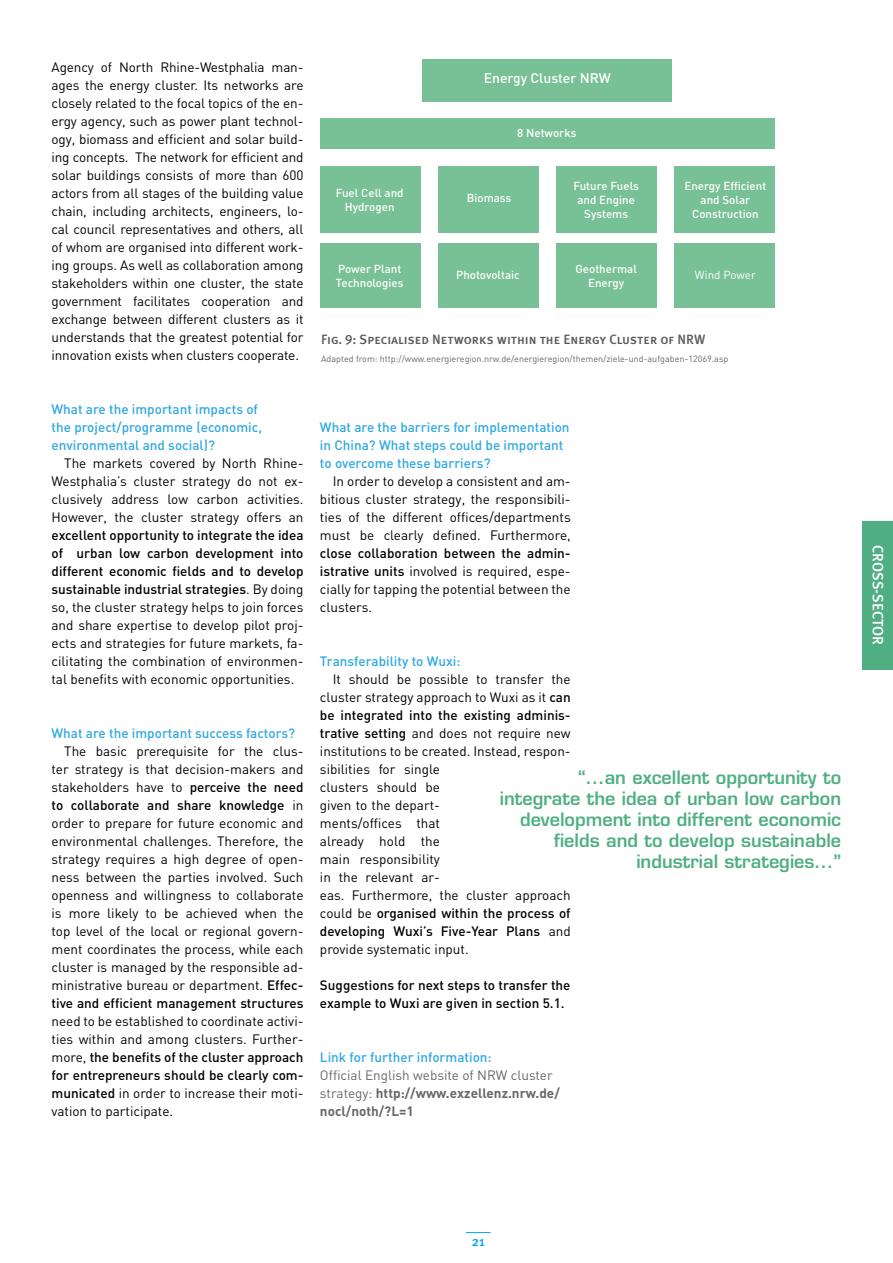
<style>
.page{position:relative;width:893px;height:1263px;background:#fff}
.page>*{position:absolute;margin:0;border:0;box-sizing:border-box;transform-origin:0 0}
.t1{font:600 18px/21px "Eurostile LT Std";color:#50af82;text-align:right}
.t2{font:500 15px "Meta Plus";color:#fff}
.t3{font:500 13.8px "DIN";color:#fff}
.t4{font:13.5px/18px "DIN";color:#000;text-align:justify}
.t5{font:500 13.5px/18px "DIN";color:#30a8e1}
.t6{font:13.5px/18px "DIN";color:#68676c}
.t7{font:500 13.5px/18px "DIN";color:#000}
.t8{font:13.5px "Meta Plus Medium Caps";color:#5c5b60}
.t9{font:500 13.5px "Meta Plus";color:#00a6eb}
.t10{font:500 11.55px/13.8px "DIN";color:#fff;text-align:center}
.t11{font:11.55px "DIN";color:#fff}
.t12{font:9px "DIN";color:#68676c}
.s1{font-weight:500}
.s2{font-weight:700}
</style>
<div class="page">
<svg style="left:466px;top:1232px;width:25px;height:1px"></svg>
<div style="left:422px;top:59px;width:250px;height:43px;background:#78c095"></div>
<div style="left:320px;top:118px;width:455px;height:31px;background:#78c095"></div>
<div style="left:320px;top:166px;width:100px;height:66px;background:#78c095"></div>
<div style="left:438px;top:166px;width:101px;height:66px;background:#78c095"></div>
<div style="left:556px;top:166px;width:100px;height:66px;background:#78c095"></div>
<div style="left:674px;top:166px;width:101px;height:66px;background:#78c095"></div>
<div style="left:320px;top:243px;width:100px;height:65px;background:#78c095"></div>
<div style="left:438px;top:243px;width:101px;height:65px;background:#78c095"></div>
<div style="left:556px;top:243px;width:100px;height:65px;background:#78c095"></div>
<div style="left:674px;top:243px;width:101px;height:65px;background:#78c095"></div>
<div style="left:863px;top:521px;width:30px;height:148px;background:#50af82"></div>
<p class="t4" style="left:52px;top:58px;width:253px">Agency of North Rhine-Westphalia man&shy;ages the energy cluster. Its networks are closely related to the focal topics of the en&shy;ergy agency, such as power plant technol&shy;ogy, biomass and efficient and solar build&shy;ing concepts. The network for efficient and solar buildings consists of more than 600 actors from all stages of the building value chain, including architects, engineers, lo&shy;cal council representatives and others, all of whom are organised into different work&shy;ing groups. As well as collaboration among stakeholders within one cluster, the state government facilitates cooperation and exchange between different clusters as it understands that the greatest potential for innovation exists when clusters cooperate.</p>
<p class="t5" style="left:52px;top:400px;width:212px">What are the important impacts of the project/programme (economic, environmental and social)?</p>
<p class="t4" style="left:52px;top:454px;width:253px;text-indent:13px">The markets covered by North Rhine-Westphalia’s cluster strategy do not ex&shy;clusively address low carbon activities.<br>However, the cluster strategy offers an</p>
<p class="t4" style="left:52px;top:526px;width:253px"><span class="s1">excellent opportunity to integrate the idea of urban low carbon development into different economic fields and to develop sustainable industrial strategies</span>. By doing so, the cluster strategy helps to join forces and share expertise to develop pilot proj&shy;ects and strategies for future markets, fa&shy;cilitating the combination of environmen&shy;tal benefits with economic opportunities.</p>
<p class="t5" style="left:52px;top:724px;width:245px">What are the important success factors?</p>
<p class="t4" style="left:52px;top:742px;width:253px;text-indent:13px">The basic prerequisite for the clus&shy;ter strategy is that decision-makers and stakeholders have to <span class="s1">perceive the need to collaborate and share knowledge</span> in order to prepare for future economic and environmental challenges. Therefore, the strategy requires a high degree of open&shy;ness between the parties involved. Such openness and willingness to collaborate is more likely to be achieved when the top level of the local or regional govern&shy;ment coordinates the process, while each cluster is managed by the responsible ad&shy;ministrative bureau or department. <span class="s1">Effec&shy;tive and efficient management structures</span></p>
<p class="t4" style="left:52px;top:1012px;width:253px">need to be established to coordinate activi&shy;ties within and among clusters. Further&shy;more, <span class="s1">the benefits of the cluster approach for entrepreneurs should be clearly com&shy;municated</span> in order to increase their moti&shy;vation to participate.</p>
<p class="t3" style="left:484px;top:69px;width:129px">Energy Cluster NRW</p>
<p class="t10" style="left:517px;top:126px;width:61px">8 Networks</p>
<p class="t10" style="left:336px;top:185px;width:69px">Fuel Cell and<br>Hydrogen</p>
<p class="t10" style="left:467px;top:191px;width:46px">Biomass</p>
<p class="t10" style="left:573px;top:179px;width:67px">Future Fuels and Engine<br>Systems</p>
<p class="t10" style="left:684px;top:179px;width:83px">Energy Efficient and Solar<br>Construction</p>
<p class="t10" style="left:336px;top:261px;width:69px;text-align:left">Power Plant<br>Technologies</p>
<p class="t10" style="left:456px;top:267px;width:65px">Photovoltaic</p>
<p class="t10" style="left:575px;top:261px;width:63px">Geothermal<br>Energy</p>
<p class="t11" style="left:695px;top:267px;width:62px">Wind Power</p>
<p class="t8" style="left:321px;top:331px;width:386px">Fig. 9: Specialised Networks within the Energy Cluster of NRW</p>
<p class="t12" style="left:321px;top:353px;width:409px">Adapted from: http://www.energieregion.nrw.de/energieregion/themen/ziele-und-aufgaben-12069.asp</p>
<p class="t5" style="left:320px;top:417px;width:251px">What are the barriers for implementation in China? What steps could be important to overcome these barriers?</p>
<p class="t4" style="left:320px;top:472px;width:252px;text-indent:13px">In order to develop a consistent and am&shy;bitious cluster strategy, the responsibili&shy;ties of the different offices/departments must be clearly defined. Furthermore,</p>
<p class="t4" style="left:320px;top:544px;width:252px"><span class="s1">close collaboration between the admin&shy;istrative units</span> involved is required, espe&shy;cially for tapping the potential between the clusters.</p>
<p class="t5" style="left:320px;top:651px;width:142px">Transferability to Wuxi:</p>
<p class="t4" style="left:320px;top:670px;width:252px;text-align:left;text-indent:13px">It should be possible to transfer the cluster strategy approach to Wuxi as it <span class="s1">can be integrated into the existing adminis&shy;trative setting</span> and does not require new institutions to be created. Instead, respon&shy;sibilities for single<br>clusters should be<br>given to the depart-<br>ments/offices that<br>already hold the<br>main responsibility<br>in the relevant ar-<br>eas. Furthermore, the cluster approach could be <span class="s1">organised within the process of developing Wuxi’s Five-Year Plans</span> and provide systematic input.</p>
<p class="t7" style="left:320px;top:975px;width:252px">Suggestions for next steps to transfer the example to Wuxi are given in section 5.1.</p>
<h1 class="t1" style="left:500px;top:767px;width:343px">“...an excellent opportunity to integrate the idea of urban low carbon development into different economic fields and to develop sustainable industrial strategies...”</h1>
<p class="t5" style="left:320px;top:1047px;width:173px">Link for further information:</p>
<p class="t6" style="left:320px;top:1066px;width:241px">Official English website of NRW cluster strategy: <span class="s2">http://www.exzellenz.nrw.de/ nocl/noth/?L=1</span></p>
<p class="t2" style="left:887px;top:545px;width:101px;rotate:90deg">CROSS-SECTOR</p>
<p class="t9" style="left:472px;top:1234px;width:14px">21</p>
</div>
